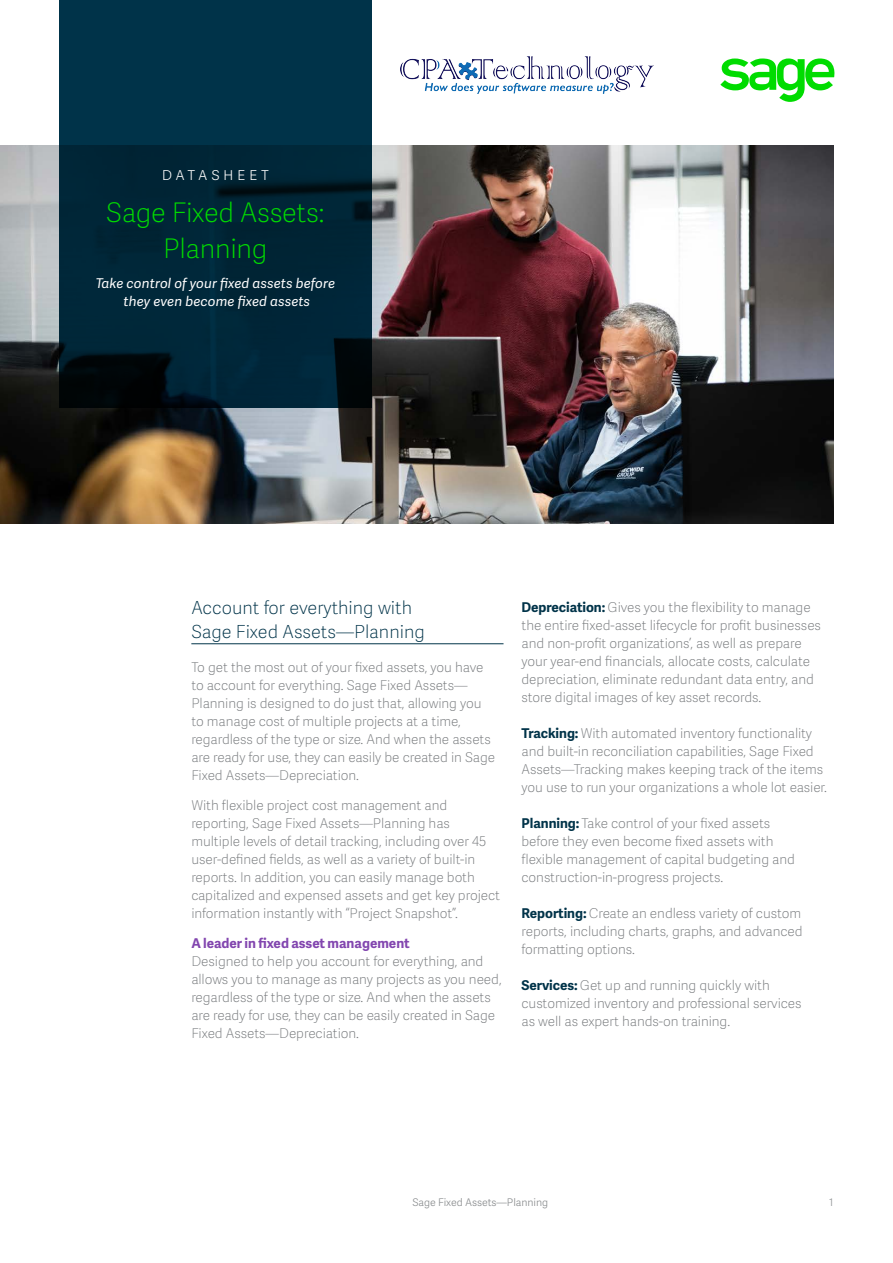
<style>
.page{position:relative;width:893px;height:1263px;background:#fff}
.page>*{position:absolute;margin:0;border:0;box-sizing:border-box;transform-origin:0 0}
.Boxed_Header__Short{font:27px/36px "Adelle Sans SAGE Th";letter-spacing:-.01em;color:#00dc00;text-align:center}
.Intro_SubHead_2{font:18px/24px "Adelle Sans SAGE Th";color:#003349}
.Boxed_Title___Short{font:18px "Adelle Sans SAGE Th";letter-spacing:.195em;color:#fff}
.Body_Bold_SubHead{font:13.5px/18px "Adelle Sans SAGE Th";letter-spacing:-.005em;color:#75787b}
.Body_Copy{font:13.5px/18px "Adelle Sans SAGE Th";letter-spacing:-.005em;color:#75787b}
.Boxed_Descriptor___S{font:italic 13.5px/18px "Adelle Sans SAGE";letter-spacing:.01em;color:#fff;text-align:center}
.Body_Bold_SubHead_2{font:700 13.5px "Adelle Sans SAGE";color:#8246af}
.t1{font:10.5px "Adelle Sans SAGE Lt";letter-spacing:-.005em;color:#888b8d}
.s1{font-family:"Adelle Sans SAGE";font-weight:700;color:#003349}
</style>
<div class="page">
<svg style="left:720px;top:58px;width:115px;height:44px"></svg>
<img style="left:0;top:145px;width:833px;height:378px">
<hr style="left:191px;top:644px;width:312px;height:1px;background:#003349">
<svg style="left:59px;top:0;width:312px;height:407px;background:#00283a"></svg>
<img style="left:400px;top:56px;width:253px;height:37px">
<p class="Boxed_Title___Short" style="left:162px;top:161px;width:109px">Datasheet</p>
<p class="Boxed_Header__Short" style="left:106px;top:194px;width:219px">Sage Fixed Assets:<br>Planning</p>
<p class="Boxed_Descriptor___S" style="left:96px;top:274px;width:241px">Take control of your fixed assets before they even become fixed assets</p>
<p class="Intro_SubHead_2" style="left:191px;top:595px;width:235px">Account for everything with<br>Sage Fixed Assets—Planning</p>
<p class="Body_Copy" style="left:191px;top:658px;width:305px">To get the most out of your fixed assets, you have to account for everything. Sage Fixed Assets— Planning is designed to do just that, allowing you to manage cost of multiple projects at a time, regardless of the type or size. And when the assets are ready for use, they can easily be created in Sage Fixed Assets—Depreciation.</p>
<p class="Body_Copy" style="left:191px;top:796px;width:310px">With flexible project cost management and reporting, Sage Fixed Assets—Planning has multiple levels of detail tracking, including over 45 user-defined fields, as well as a variety of built-in reports. In addition, you can easily manage both capitalized and expensed assets and get key project information instantly with “Project Snapshot”.</p>
<p class="Body_Bold_SubHead_2" style="left:191px;top:933px;width:220px">A leader in fixed asset management</p>
<p class="Body_Copy" style="left:191px;top:952px;width:312px">Designed to help you account for everything, and allows you to manage as many projects as you need, regardless of the type or size. And when the assets are ready for use, they can be easily created in Sage Fixed Assets—Depreciation.</p>
<p class="Body_Bold_SubHead" style="left:521px;top:598px;width:301px"><span class="s1">Depreciation:</span> Gives you the flexibility to manage the entire fixed-asset lifecycle for profit businesses and non-profit organizations’, as well as prepare your year-end financials, allocate costs, calculate depreciation, eliminate redundant data entry, and store digital images of key asset records.</p>
<p class="Body_Bold_SubHead" style="left:521px;top:724px;width:307px"><span class="s1">Tracking:</span> With automated inventory functionality and built-in reconciliation capabilities, Sage Fixed Assets—Tracking makes keeping track of the items you use to run your organizations a whole lot easier.</p>
<p class="Body_Bold_SubHead" style="left:521px;top:814px;width:275px"><span class="s1">Planning:</span> Take control of your fixed assets before they even become fixed assets with flexible management of capital budgeting and construction-in-progress projects.</p>
<p class="Body_Bold_SubHead" style="left:521px;top:904px;width:283px;text-align:justify"><span class="s1">Reporting:</span> Create an endless variety of custom reports, including charts, graphs, and advanced formatting options.</p>
<p class="Body_Bold_SubHead" style="left:521px;top:976px;width:281px"><span class="s1">Services:</span> Get up and running quickly with customized inventory and professional services as well as expert hands-on training.</p>
<p class="t1" style="left:412px;top:1195px;width:137px">Sage Fixed Assets—Planning</p>
<p class="t1" style="left:829px;top:1195px;width:6px">1</p>
</div>
